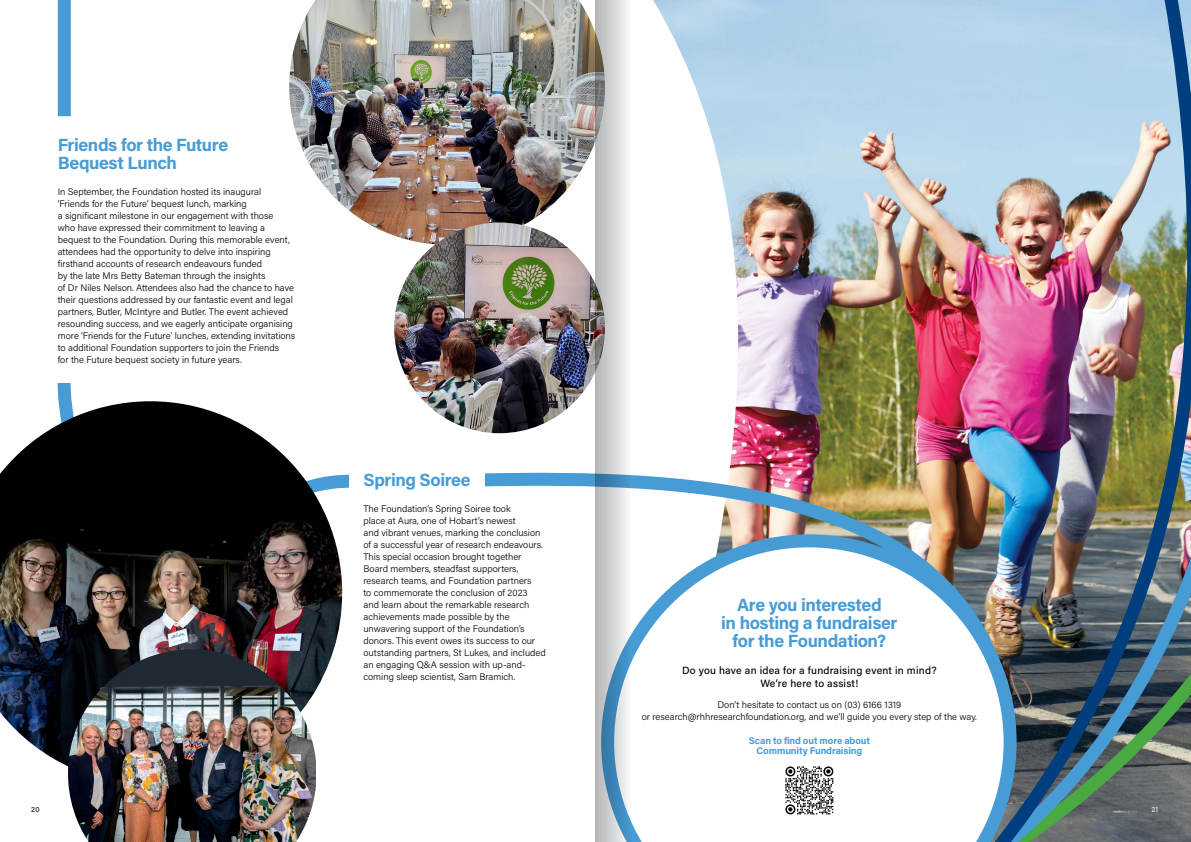
<style>
.page{position:relative;width:1191px;height:842px;background:#fff}
.page>*{position:absolute;margin:0;border:0;box-sizing:border-box;transform-origin:0 0}
.t1{font:700 17.7px/18px "Acumin Pro";letter-spacing:-.025em;color:#479cd6}
.t2{font:500 10.5px/13px "Acumin Pro";letter-spacing:.02em;color:#000;text-align:center}
.t3{font:700 9.7px/10px "Acumin Pro";letter-spacing:-.015em;color:#479cd6;text-align:center}
.t4{font:300 9.5px/12px "Acumin Pro";color:#000}
.t5{font:7.5px "Acumin Pro";color:#000}
.t6{font:7.5px "Acumin Pro";color:#fff}
</style>
<div class="page">
<img style="left:653px;top:0;width:296px;height:343px">
<img style="left:730px;top:343px;width:219px;height:124px">
<img style="left:949px;top:0;width:242px;height:842px">
<div style="left:58px;top:0;width:13px;height:116px;background:#479cd6"></div>
<img style="left:289px;top:0;width:306px;height:245px">
<img style="left:394px;top:222px;width:211px;height:211px;border-radius:105px">
<img style="left:0;top:401px;width:342px;height:366px">
<img style="left:68px;top:649px;width:248px;height:193px">
<img style="left:485px;top:467px;width:539px;height:274px">
<svg style="left:651px;top:534px;width:365px;height:308px"></svg>
<div style="left:782px;top:763px;width:54px;height:54px;background:#fff"></div>
<svg style="left:785px;top:766px;width:48px;height:48px"></svg>
<svg style="left:595px;top:0;width:56px;height:842px"></svg>
<h1 class="t1" style="left:58px;top:135px;width:172px">Friends for the Future<br>Bequest Lunch</h1>
<p class="t4" style="left:58px;top:185px;width:239px">In September, the Foundation hosted its inaugural ‘Friends for the Future’ bequest lunch, marking<br>a significant milestone in our engagement with those<br>who have expressed their commitment to leaving a bequest to the Foundation. During this memorable event, attendees had the opportunity to delve into inspiring firsthand accounts of research endeavours funded<br>by the late Mrs Betty Bateman through the insights<br>of Dr Niles Nelson. Attendees also had the chance to have their questions addressed by our fantastic event and legal partners, Butler, McIntyre and Butler. The event achieved resounding success, and we eagerly anticipate organising more ‘Friends for the Future’ lunches, extending invitations to additional Foundation supporters to join the Friends<br>for the Future bequest society in future years.</p>
<h1 class="t1" style="left:363px;top:470px;width:109px">Spring Soiree</h1>
<p class="t4" style="left:363px;top:503px;width:184px">The Foundation’s Spring Soiree took<br>place at Aura, one of Hobart’s newest<br>and vibrant venues, marking the conclusion of a successful year of research endeavours.<br>This special occasion brought together Board members, steadfast supporters, research teams, and Foundation partners<br>to commemorate the conclusion of 2023<br>and learn about the remarkable research achievements made possible by the unwavering support of the Foundation’s donors. This event owes its success to our outstanding partners, St Lukes, and included an engaging Q&amp;A session with up-and&shy;coming sleep scientist, Sam Bramich.</p>
<h1 class="t1" style="left:721px;top:595px;width:178px;text-align:center">Are you interested<br>in hosting a fundraiser for the Foundation?</h1>
<p class="t2" style="left:682px;top:664px;width:256px">Do you have an idea for a fundraising event in mind?<br>We’re here to assist!</p>
<p class="t4" style="left:641px;top:698px;width:337px;text-align:center">Don’t hesitate to contact us on (03) 6166 1319<br>or research@rhhresearchfoundation.org, and we’ll guide you every step of the way.</p>
<p class="t3" style="left:749px;top:735px;width:123px">Scan to find out more about<br>Community Fundraising</p>
<p class="t5" style="left:31px;top:804px;width:10px">20</p>
<p class="t6" style="left:1151px;top:804px;width:8px">21</p>
</div>
